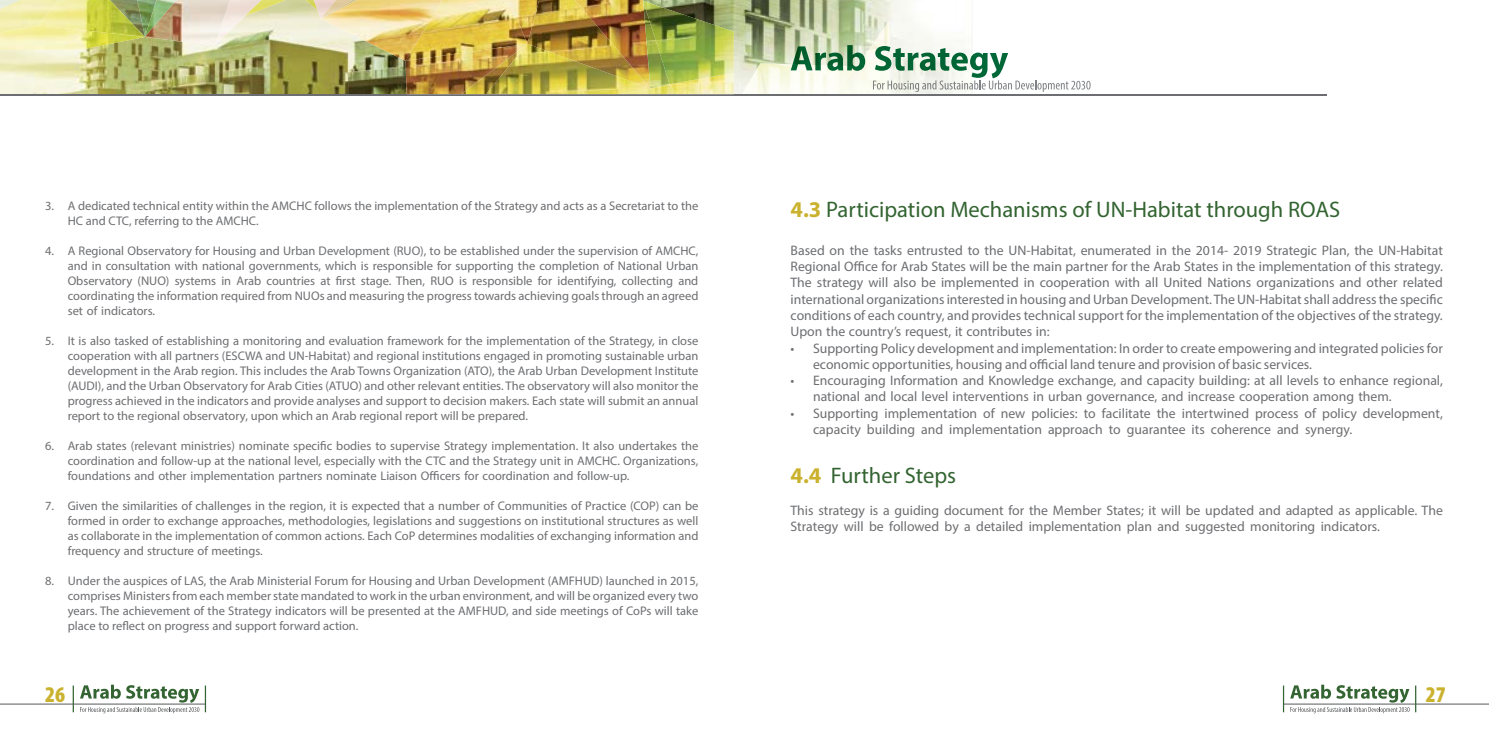
<style>
.page{position:relative;width:1489px;height:745px;background:#fff}
.page>*{position:absolute;margin:0;border:0;box-sizing:border-box;transform-origin:0 0}
.t1{font:22.5px "Myriad Pro";color:#336431}
.t2{font:900 condensed 22.5px "Myriad Pro";color:#cab22e}
.t3{font:13.75px/16.2px "Myriad Pro";color:#6d6e71}
.t4{font:12.5px/15px "Myriad Pro";color:#6d6e71;text-align:justify}
.s1{font-weight:700;color:#cab22e}
</style>
<div class="page">
<svg style="left:80px;top:684px;width:119px;height:28px"></svg>
<svg style="left:73px;top:685px;width:1px;height:26px"></svg>
<svg style="left:205px;top:685px;width:1px;height:26px"></svg>
<hr style="left:0;top:703px;width:206px;height:1px;background:#58595b">
<img style="left:661px;top:0;width:311px;height:94px">
<img style="left:393px;top:61px;width:12px;height:33px">
<img style="left:215px;top:10px;width:133px;height:84px">
<img style="left:348px;top:61px;width:45px;height:33px">
<img style="left:0;top:46px;width:215px;height:48px">
<img style="left:741px;top:63px;width:19px;height:31px">
<img style="left:760px;top:63px;width:76px;height:31px">
<img style="left:836px;top:21px;width:53px;height:73px">
<hr style="left:0;top:94px;width:1327px;height:1px;background:#6d6e71">
<img style="left:303px;top:0;width:18px;height:19px">
<img style="left:239px;top:0;width:51px;height:46px">
<img style="left:0;top:0;width:38px;height:12px">
<img style="left:145px;top:0;width:94px;height:46px">
<img style="left:38px;top:0;width:107px;height:25px">
<img style="left:0;top:25px;width:145px;height:25px">
<img style="left:405px;top:61px;width:81px;height:33px">
<img style="left:459px;top:0;width:38px;height:61px">
<img style="left:321px;top:0;width:138px;height:61px">
<img style="left:486px;top:44px;width:41px;height:40px">
<img style="left:497px;top:0;width:30px;height:44px">
<img style="left:321px;top:0;width:89px;height:19px">
<img style="left:527px;top:0;width:24px;height:84px">
<img style="left:551px;top:0;width:99px;height:84px">
<img style="left:406px;top:84px;width:327px;height:11px">
<img style="left:669px;top:1px;width:64px;height:87px">
<img style="left:245px;top:0;width:54px;height:16px">
<img style="left:282px;top:0;width:35px;height:10px">
<img style="left:643px;top:1px;width:26px;height:87px">
<svg style="left:790px;top:45px;width:75px;height:26px;background:#7ba985"></svg>
<svg style="left:873px;top:46px;width:217px;height:46px"></svg>
<svg style="left:1290px;top:684px;width:119px;height:28px"></svg>
<svg style="left:1282px;top:686px;width:1px;height:25px"></svg>
<hr style="left:1414px;top:685px;width:2px;height:26px;background:#336431">
<hr style="left:1282px;top:703px;width:206px;height:1px;background:#58595b">
<p class="t4" style="left:68px;top:198px;width:632px;text-indent:-22px">3. A dedicated technical entity within the AMCHC follows the implementation of the Strategy and acts as a Secretariat to the<br>HC and CTC, referring to the AMCHC.</p>
<p class="t4" style="left:68px;top:243px;width:632px;text-indent:-22px">4. A Regional Observatory for Housing and Urban Development (RUO), to be established under the supervision of AMCHC, and in consultation with national governments, which is responsible for supporting the completion of National Urban Observatory (NUO) systems in Arab countries at first stage. Then, RUO is responsible for identifying, collecting and coordinating the information required from NUOs and measuring the progress towards achieving goals through an agreed set of indicators.</p>
<p class="t4" style="left:68px;top:333px;width:632px;text-indent:-22px">5. It is also tasked of establishing a monitoring and evaluation framework for the implementation of the Strategy, in close cooperation with all partners (ESCWA and UN-Habitat) and regional institutions engaged in promoting sustainable urban development in the Arab region. This includes the Arab Towns Organization (ATO), the Arab Urban Development Institute (AUDI), and the Urban Observatory for Arab Cities (ATUO) and other relevant entities. The observatory will also monitor the progress achieved in the indicators and provide analyses and support to decision makers. Each state will submit an annual report to the regional observatory, upon which an Arab regional report will be prepared.</p>
<p class="t4" style="left:68px;top:438px;width:632px;text-indent:-22px">6. Arab states (relevant ministries) nominate specific bodies to supervise Strategy implementation. It also undertakes the coordination and follow-up at the national level, especially with the CTC and the Strategy unit in AMCHC. Organizations, foundations and other implementation partners nominate Liaison Officers for coordination and follow-up.</p>
<p class="t4" style="left:68px;top:498px;width:632px;text-indent:-22px">7. Given the similarities of challenges in the region, it is expected that a number of Communities of Practice (COP) can be formed in order to exchange approaches, methodologies, legislations and suggestions on institutional structures as well as collaborate in the implementation of common actions. Each CoP determines modalities of exchanging information and frequency and structure of meetings.</p>
<p class="t4" style="left:68px;top:573px;width:632px;text-indent:-22px">8. Under the auspices of LAS, the Arab Ministerial Forum for Housing and Urban Development (AMFHUD) launched in 2015, comprises Ministers from each member state mandated to work in the urban environment, and will be organized every two years. The achievement of the Strategy indicators will be presented at the AMFHUD, and side meetings of CoPs will take place to reflect on progress and support forward action.</p>
<h1 class="t1" style="left:790px;top:196px;width:551px"><span class="s1">4.3</span> Participation Mechanisms of UN-Habitat through ROAS</h1>
<p class="t3" style="left:790px;top:242px;width:654px;text-align:justify">Based on the tasks entrusted to the UN-Habitat, enumerated in the 2014- 2019 Strategic Plan, the UN-Habitat Regional Office for Arab States will be the main partner for the Arab States in the implementation of this strategy.<br>The strategy will also be implemented in cooperation with all United Nations organizations and other related international organizations interested in housing and Urban Development. The UN-Habitat shall address the specific conditions of each country, and provides technical support for the implementation of the objectives of the strategy.<br>Upon the country’s request, it contributes in:</p>
<p class="t3" style="left:813px;top:339px;width:631px;text-indent:-22px">• Supporting Policy development and implementation: In order to create empowering and integrated policies for economic opportunities, housing and official land tenure and provision of basic services.</p>
<p class="t3" style="left:813px;top:372px;width:631px;text-indent:-22px">• Encouraging Information and Knowledge exchange, and capacity building: at all levels to enhance regional, national and local level interventions in urban governance, and increase cooperation among them.</p>
<p class="t3" style="left:813px;top:404px;width:631px;text-indent:-22px">• Supporting implementation of new policies: to facilitate the intertwined process of policy development, capacity building and implementation approach to guarantee its coherence and synergy.</p>
<h1 class="t1" style="left:790px;top:461px;width:167px"><span class="s1">4.4</span> Further Steps</h1>
<p class="t3" style="left:790px;top:502px;width:653px">This strategy is a guiding document for the Member States; it will be updated and adapted as applicable. The<br>Strategy will be followed by a detailed implementation plan and suggested monitoring indicators.</p>
<h1 class="t2" style="left:45px;top:681px;width:21px">26</h1>
<h1 class="t2" style="left:1425px;top:681px;width:21px">27</h1>
</div>
